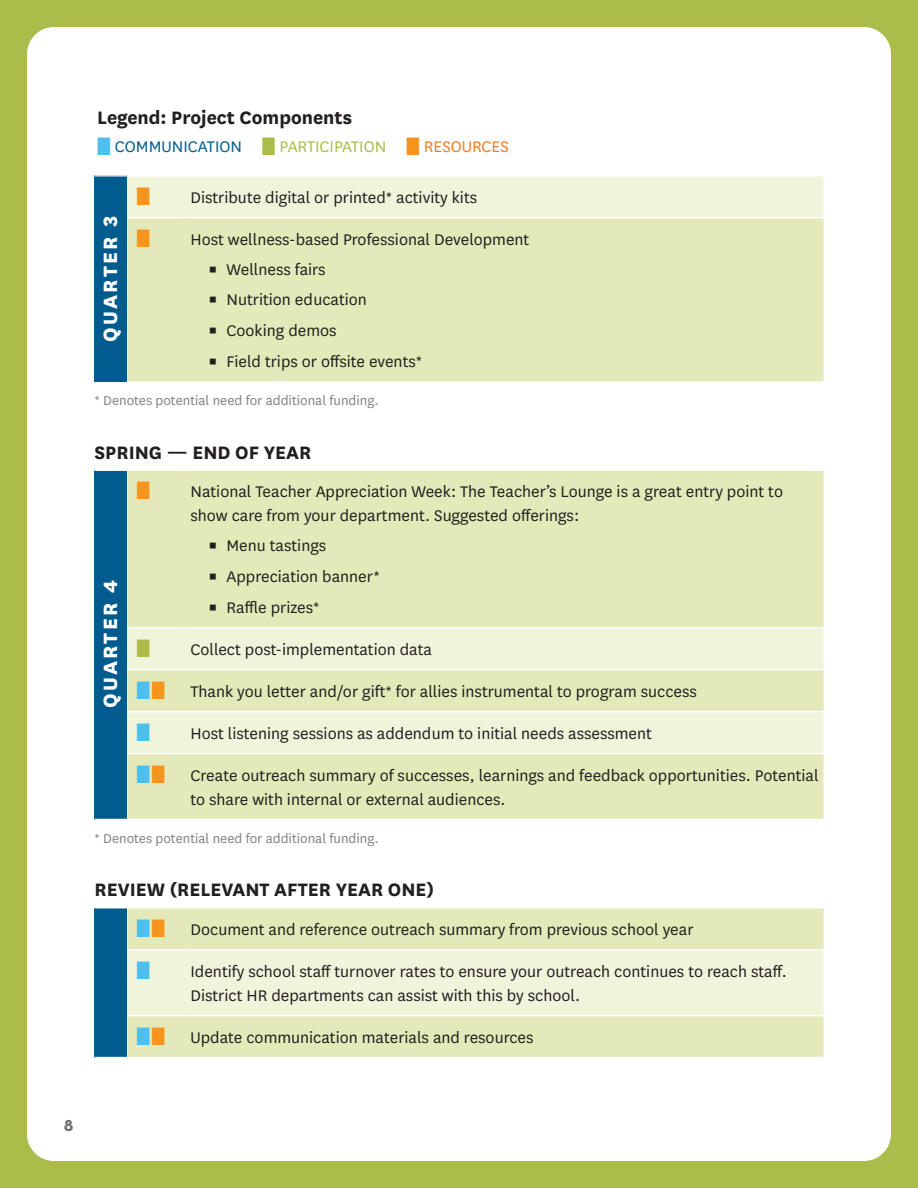
<style>
.page{position:relative;width:918px;height:1188px;background:#acbc4b}
.page>*{position:absolute;margin:0;border:0;box-sizing:border-box;transform-origin:0 0}
.Table_Project_key{font:25.2px "Zapf Dingbats Std";color:#f7941d;scale:.71 1}
.Table_Project_key-2{font:25.2px "Zapf Dingbats Std";color:#4dbfee;scale:.71 1}
.Table_Project_key-3{font:25.2px "Zapf Dingbats Std";color:#acbc4b;scale:.71 1}
.t1{font:800 22.5px "National";letter-spacing:.1em;color:#fff}
.t2{font:700 21px "National";color:#231f20}
.Table_p1{font:18px/24px "National";color:#231f20}
.p1{font:18px "National";color:#005d8e}
.t3{font:700 18px "Neutraface Text";color:#6d6f71}
.footnote{font:15px "National";color:#808285}
.s1{color:#4dbfee}
.s2{color:#acbc4b}
.s3{color:#f7941d}
.s4{color:#f47a20}
</style>
<div class="page">
<div style="left:27px;top:27px;width:864px;height:1134px;background:#fff;border-radius:27px"></div>
<div style="left:94px;top:176px;width:34px;height:206px;background:#005b8e"></div>
<div style="left:128px;top:219px;width:696px;height:162px;background:#e3e9b8"></div>
<hr style="left:94px;top:175px;width:34px;height:2px;background:#e2e3e4">
<div style="left:128px;top:176px;width:696px;height:43px;background:#eff4da"></div>
<div style="left:94px;top:470px;width:34px;height:350px;background:#005b8e"></div>
<div style="left:128px;top:471px;width:696px;height:348px;background:#e3e9b8"></div>
<svg style="left:128px;top:628px;width:696px;height:125px;background:#ebf0cf"></svg>
<hr style="left:128px;top:627px;width:54px;height:1px;background:#fff">
<hr style="left:128px;top:669px;width:54px;height:1px;background:#fff">
<hr style="left:190px;top:627px;width:634px;height:1px;background:#fff">
<hr style="left:190px;top:669px;width:634px;height:1px;background:#fff">
<hr style="left:128px;top:711px;width:54px;height:1px;background:#fff">
<hr style="left:128px;top:753px;width:54px;height:1px;background:#fff">
<hr style="left:190px;top:711px;width:634px;height:1px;background:#fff">
<hr style="left:190px;top:753px;width:634px;height:1px;background:#fff">
<hr style="left:94px;top:469px;width:34px;height:2px;background:#fff">
<hr style="left:94px;top:819px;width:34px;height:1px;background:#fff">
<div style="left:94px;top:908px;width:34px;height:150px;background:#005b8e"></div>
<div style="left:128px;top:908px;width:696px;height:149px;background:#e3e9b8"></div>
<div style="left:128px;top:950px;width:696px;height:65px;background:#eff4da"></div>
<hr style="left:128px;top:1015px;width:54px;height:1px;background:#fff">
<hr style="left:128px;top:949px;width:54px;height:1px;background:#fff">
<hr style="left:190px;top:949px;width:634px;height:1px;background:#fff">
<hr style="left:190px;top:1015px;width:634px;height:1px;background:#fff">
<hr style="left:94px;top:1057px;width:34px;height:1px;background:#fff">
<svg style="left:137px;top:681px;width:28px;height:18px"></svg>
<svg style="left:137px;top:765px;width:28px;height:18px"></svg>
<svg style="left:137px;top:919px;width:28px;height:18px"></svg>
<svg style="left:137px;top:1027px;width:28px;height:18px"></svg>
<h4 class="t2" style="left:97px;top:102px;width:256px">Legend: Project Components</h4>
<p class="p1" style="left:97px;top:135px;width:413px"><span class="s1">■</span> COMMUNICATION <span class="s2">■ PARTICIPATION</span> <span class="s3">■</span> <span class="s4">RESOURCES</span></p>
<p class="Table_Project_key" style="left:136px;top:184px;width:21px">■</p>
<p class="Table_p1" style="left:190px;top:184px;width:288px">Distribute digital or printed* activity kits</p>
<p class="Table_Project_key" style="left:136px;top:226px;width:21px">■</p>
<p class="Table_p1" style="left:190px;top:226px;width:340px">Host wellness-based Professional Development</p>
<p class="Table_p1" style="left:208px;top:256px;width:119px">▪ Wellness fairs</p>
<p class="Table_p1" style="left:208px;top:287px;width:160px">▪ Nutrition education</p>
<p class="Table_p1" style="left:208px;top:318px;width:130px">▪ Cooking demos</p>
<p class="Table_p1" style="left:208px;top:349px;width:215px">▪ Field trips or offsite events*</p>
<p class="footnote" style="left:94px;top:391px;width:286px">* Denotes potential need for additional funding.</p>
<h4 class="t2" style="left:94px;top:438px;width:218px">SPRING — END OF YEAR</h4>
<h3 class="t1" style="left:94px;top:342px;width:127px;rotate:-90deg">QUARTER 3</h3>
<p class="Table_Project_key" style="left:136px;top:479px;width:21px">■</p>
<p class="Table_p1" style="left:190px;top:479px;width:594px">National Teacher Appreciation Week: The Teacher’s Lounge is a great entry point to show care from your department. Suggested offerings:</p>
<p class="Table_p1" style="left:208px;top:533px;width:119px">▪ Menu tastings</p>
<p class="Table_p1" style="left:208px;top:564px;width:173px">▪ Appreciation banner*</p>
<p class="Table_p1" style="left:208px;top:594px;width:112px">▪ Raffle prizes*</p>
<p class="Table_Project_key-3" style="left:136px;top:636px;width:21px">■</p>
<p class="Table_p1" style="left:190px;top:636px;width:243px">Collect post-implementation data</p>
<p class="Table_p1" style="left:190px;top:678px;width:508px">Thank you letter and/or gift* for allies instrumental to program success</p>
<p class="Table_Project_key-2" style="left:136px;top:720px;width:21px">■</p>
<p class="Table_p1" style="left:190px;top:720px;width:463px">Host listening sessions as addendum to initial needs assessment</p>
<p class="Table_p1" style="left:190px;top:762px;width:630px">Create outreach summary of successes, learnings and feedback opportunities. Potential to share with internal or external audiences.</p>
<p class="footnote" style="left:94px;top:828px;width:286px">* Denotes potential need for additional funding.</p>
<h4 class="t2" style="left:94px;top:875px;width:341px">REVIEW (RELEVANT AFTER YEAR ONE)</h4>
<p class="Table_p1" style="left:190px;top:916px;width:505px">Document and reference outreach summary from previous school year</p>
<p class="Table_Project_key-2" style="left:136px;top:958px;width:21px">■</p>
<p class="Table_p1" style="left:190px;top:958px;width:598px">Identify school staff turnover rates to ensure your outreach continues to reach staff.<br>District HR departments can assist with this by school.</p>
<p class="Table_p1" style="left:190px;top:1024px;width:345px">Update communication materials and resources</p>
<h3 class="t1" style="left:94px;top:708px;width:129px;rotate:-90deg">QUARTER 4</h3>
<p class="t3" style="left:64px;top:1114px;width:11px">8</p>
</div>
